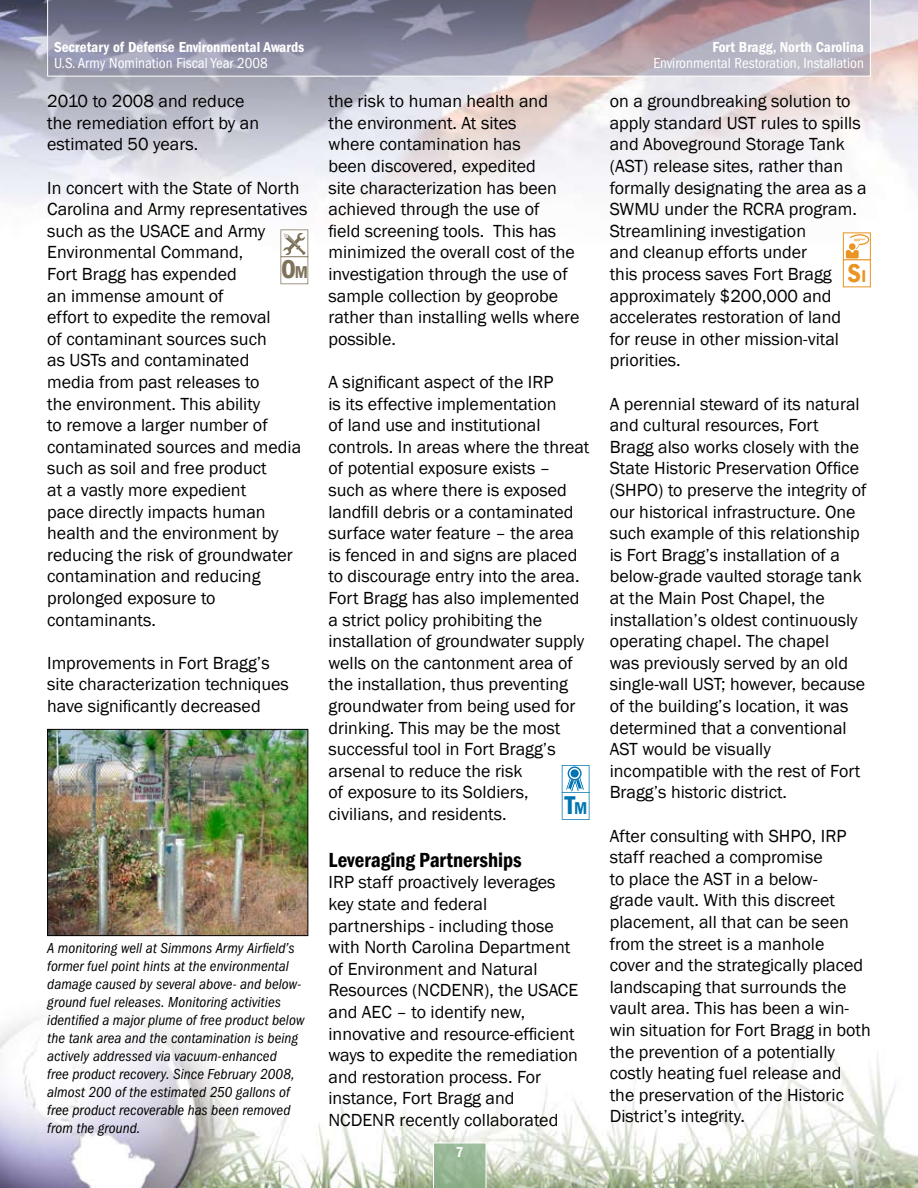
<style>
.page{position:relative;width:918px;height:1188px;background:#fff}
.page>*{position:absolute;margin:0;border:0;box-sizing:border-box;transform-origin:0 0}
.t1{font:600 condensed 26.4px "Franklin Gothic";color:#7e725b}
.t2{font:600 condensed 26.4px "Franklin Gothic";color:#0075b2}
.t3{font:600 condensed 26.4px "Franklin Gothic";color:#ea9423}
.t4{font:600 condensed 21px "Franklin Gothic";color:#000}
.t5{font:18px/21.6px "Franklin Gothic";color:#000}
.t6{font:italic condensed 15px/18px "Franklin Gothic";letter-spacing:.005em;color:#000}
.t7{font:600 condensed 15px/16.5px "Franklin Gothic";color:#fff}
.t8{font:condensed 15px/16.5px "Franklin Gothic";color:#fff;text-align:right}
.t9{font:600 condensed 15px "Franklin Gothic";color:#fff}
.s1{font-weight:400}
.s2{font-size:17.7px}
.s3{font-weight:600}
</style>
<div class="page">
<img style="left:0;top:0;width:918px;height:1188px">
<svg style="left:47px;top:0;width:824px;height:76px;background:#9590a1"></svg>
<svg style="left:433px;top:1143px;width:53px;height:45px;background:#9ab998"></svg>
<img style="left:49px;top:731px;width:257px;height:203px">
<div style="left:47px;top:729px;width:261px;height:207px;border:1px solid #000"></div>
<svg style="left:280px;top:230px;width:28px;height:54px"></svg>
<svg style="left:562px;top:765px;width:28px;height:55px"></svg>
<svg style="left:568px;top:766px;width:14px;height:14px"></svg>
<svg style="left:569px;top:768px;width:11px;height:11px"></svg>
<div style="left:571px;top:769px;width:8px;height:9px;background:#0075b2;border-radius:50%"></div>
<svg style="left:843px;top:232px;width:28px;height:27px"></svg>
<div style="left:843px;top:259px;width:28px;height:28px;background:#fff;border:1px solid #ea9423"></div>
<svg style="left:846px;top:234px;width:23px;height:24px"></svg>
<p class="t7" style="left:54px;top:39px;width:252px">Secretary of Defense Environmental Awards<br><span class="s1">U.S. Army Nomination Fiscal Year 2008</span></p>
<p class="t5" style="left:47px;top:91px;width:213px">2010 to 2008 and reduce the remediation effort by an estimated 50 years.</p>
<p class="t5" style="left:47px;top:177px;width:262px">In concert with the State of North<br>Carolina and Army representatives such as the USACE and Army<br>Environmental Command,<br>Fort Bragg has expended<br>an immense amount of<br>effort to expedite the removal<br>of contaminant sources such<br>as USTs and contaminated<br>media from past releases to<br>the environment. This ability<br>to remove a larger number of contaminated sources and media such as soil and free product<br>at a vastly more expedient<br>pace directly impacts human health and the environment by reducing the risk of groundwater contamination and reducing prolonged exposure to contaminants.</p>
<p class="t5" style="left:47px;top:652px;width:243px">Improvements in Fort Bragg’s site characterization techniques have significantly decreased</p>
<p class="t1" style="left:281px;top:252px;width:29px">O<span class="s2">M</span></p>
<p class="t6" style="left:47px;top:939px;width:259px">A monitoring well at Simmons Army Airfield’s former fuel point hints at the environmental damage caused by several above- and below&shy;ground fuel releases. Monitoring activities identified a major plume of free product below the tank area and the contamination is being actively addressed via vacuum-enhanced<br>free product recovery. Since February 2008, almost 200 of the estimated 250 gallons of free product recoverable has been removed from the ground.</p>
<p class="t5" style="left:328px;top:91px;width:252px">the risk to human health and<br>the environment. At sites<br>where contamination has<br>been discovered, expedited<br>site characterization has been achieved through the use of<br>field screening tools. This has minimized the overall cost of the investigation through the use of sample collection by geoprobe rather than installing wells where possible.</p>
<p class="t5" style="left:328px;top:371px;width:262px">A significant aspect of the IRP<br>is its effective implementation<br>of land use and institutional controls. In areas where the threat of potential exposure exists – such as where there is exposed landfill debris or a contaminated surface water feature – the area is fenced in and signs are placed to discourage entry into the area.<br>Fort Bragg has also implemented a strict policy prohibiting the installation of groundwater supply wells on the cantonment area of the installation, thus preventing groundwater from being used for drinking. This may be the most successful tool in Fort Bragg’s arsenal to reduce the risk<br>of exposure to its Soldiers, civilians, and residents.</p>
<p class="t4" style="left:328px;top:846px;width:195px">Leveraging Partnerships</p>
<p class="t5" style="left:328px;top:872px;width:251px">IRP staff proactively leverages key state and federal partnerships - including those with North Carolina Department of Environment and Natural<br>Resources (NCDENR), the USACE and AEC – to identify new, innovative and resource-efficient ways to expedite the remediation and restoration process. For instance, Fort Bragg and<br>NCDENR recently collaborated</p>
<p class="t2" style="left:565px;top:787px;width:24px">T<span class="s2">M</span></p>
<p class="t9" style="left:456px;top:1142px;width:9px">7</p>
<p class="t8" style="left:653px;top:39px;width:212px"><span class="s3">Fort Bragg, North Carolina<br></span>Environmental Restoration, Installation</p>
<p class="t5" style="left:610px;top:91px;width:259px">on a groundbreaking solution to apply standard UST rules to spills and Aboveground Storage Tank (AST) release sites, rather than formally designating the area as a<br>SWMU under the RCRA program.<br>Streamlining investigation<br>and cleanup efforts under<br>this process saves Fort Bragg approximately $200,000 and accelerates restoration of land<br>for reuse in other mission-vital priorities.</p>
<p class="t5" style="left:610px;top:393px;width:258px">A perennial steward of its natural and cultural resources, Fort<br>Bragg also works closely with the<br>State Historic Preservation Office (SHPO) to preserve the integrity of our historical infrastructure. One such example of this relationship is Fort Bragg’s installation of a below-grade vaulted storage tank at the Main Post Chapel, the installation’s oldest continuously operating chapel. The chapel<br>was previously served by an old single-wall UST; however, because of the building’s location, it was determined that a conventional<br>AST would be visually incompatible with the rest of Fort<br>Bragg’s historic district.</p>
<p class="t5" style="left:610px;top:825px;width:263px">After consulting with SHPO, IRP staff reached a compromise<br>to place the AST in a below-<br>grade vault. With this discreet placement, all that can be seen from the street is a manhole<br>cover and the strategically placed landscaping that surrounds the vault area. This has been a win&shy;win situation for Fort Bragg in both the prevention of a potentially costly heating fuel release and the preservation of the Historic<br>District’s integrity.</p>
<p class="t3" style="left:848px;top:255px;width:20px">S<span class="s2">I</span></p>
</div>
